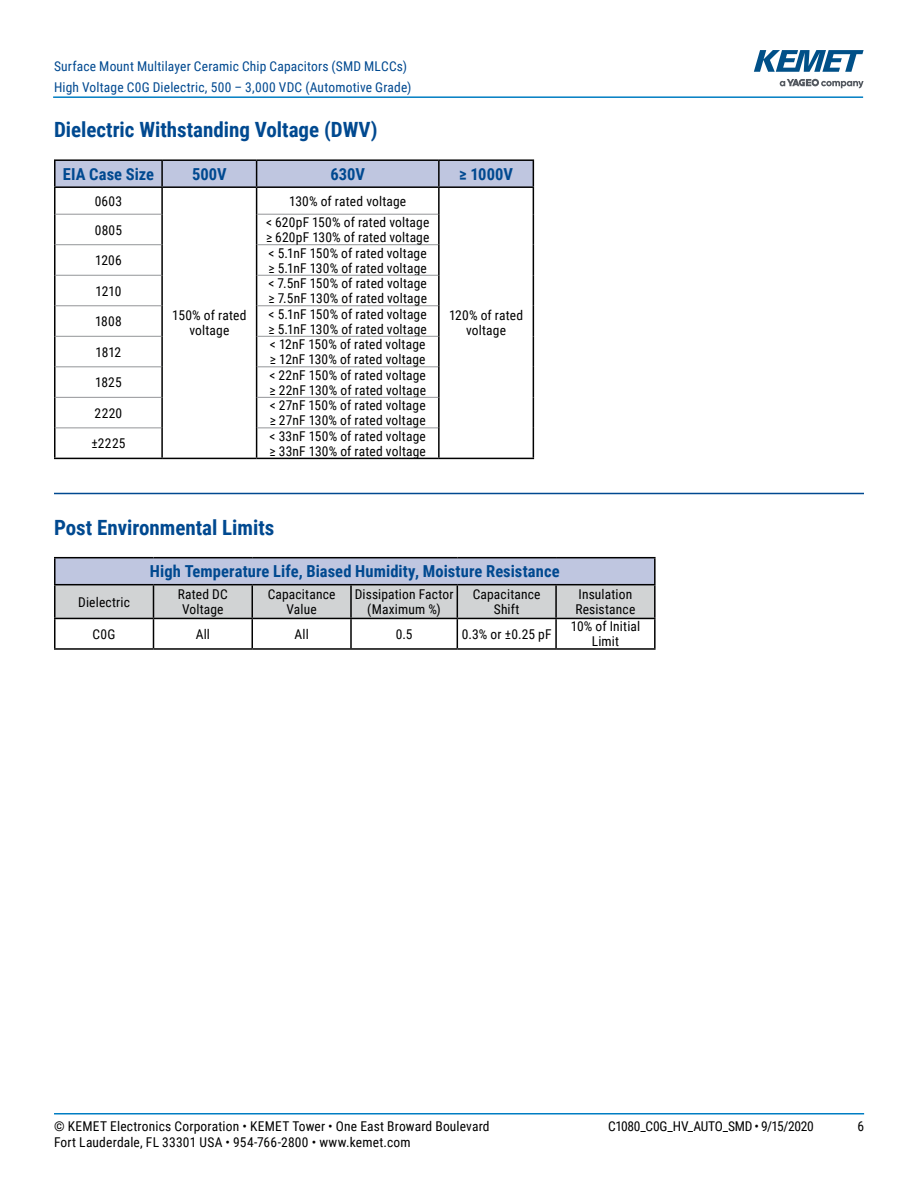
<style>
.page{position:relative;width:918px;height:1188px;background:#fff}
.page>*{position:absolute;margin:0;border:0;box-sizing:border-box;transform-origin:0 0}
.t1{font:700 21px "Roboto Condensed";color:#004990}
.t2{font:700 16.5px "Roboto Condensed";letter-spacing:.005em;color:#004990}
.t3{font:13.5px/15px "Roboto Condensed";letter-spacing:.01em;color:#000}
.t4{font:13.5px/21px "Roboto Condensed";letter-spacing:.015em;color:#004990}
.t5{font:13.5px "Roboto Condensed";letter-spacing:-.025em;color:#000}
</style>
<div class="page">
<hr style="left:54px;top:1113px;width:810px;height:2px;background:#007dc3">
<hr style="left:53px;top:96px;width:810px;height:2px;background:#007dc3">
<svg style="left:780px;top:79px;width:84px;height:9px"></svg>
<svg style="left:754px;top:50px;width:110px;height:22px"></svg>
<hr style="left:54px;top:493px;width:810px;height:1px;background:#004990">
<hr style="left:54px;top:186px;width:108px;height:2px;background:#000">
<svg style="left:55px;top:161px;width:479px;height:53px"></svg>
<hr style="left:161px;top:214px;width:2px;height:31px;background:#000">
<hr style="left:256px;top:214px;width:1px;height:31px;background:#000">
<hr style="left:438px;top:214px;width:2px;height:31px;background:#000">
<hr style="left:533px;top:214px;width:1px;height:31px;background:#000">
<hr style="left:161px;top:245px;width:2px;height:30px;background:#000">
<hr style="left:256px;top:245px;width:1px;height:30px;background:#000">
<hr style="left:438px;top:245px;width:2px;height:30px;background:#000">
<hr style="left:533px;top:245px;width:1px;height:30px;background:#000">
<hr style="left:161px;top:275px;width:2px;height:31px;background:#000">
<hr style="left:256px;top:275px;width:1px;height:31px;background:#000">
<hr style="left:438px;top:275px;width:2px;height:31px;background:#000">
<hr style="left:533px;top:275px;width:1px;height:31px;background:#000">
<hr style="left:161px;top:306px;width:2px;height:30px;background:#000">
<hr style="left:256px;top:306px;width:1px;height:30px;background:#000">
<hr style="left:438px;top:306px;width:2px;height:30px;background:#000">
<hr style="left:533px;top:306px;width:1px;height:30px;background:#000">
<hr style="left:161px;top:336px;width:2px;height:31px;background:#000">
<hr style="left:256px;top:336px;width:1px;height:31px;background:#000">
<hr style="left:438px;top:336px;width:2px;height:31px;background:#000">
<hr style="left:533px;top:336px;width:1px;height:31px;background:#000">
<hr style="left:161px;top:367px;width:2px;height:30px;background:#000">
<hr style="left:256px;top:367px;width:1px;height:30px;background:#000">
<hr style="left:438px;top:367px;width:2px;height:30px;background:#000">
<hr style="left:533px;top:367px;width:1px;height:30px;background:#000">
<hr style="left:161px;top:397px;width:2px;height:31px;background:#000">
<hr style="left:256px;top:397px;width:1px;height:31px;background:#000">
<hr style="left:438px;top:397px;width:2px;height:31px;background:#000">
<hr style="left:533px;top:397px;width:1px;height:31px;background:#000">
<hr style="left:161px;top:428px;width:2px;height:30px;background:#000">
<hr style="left:256px;top:428px;width:1px;height:30px;background:#000">
<hr style="left:438px;top:428px;width:2px;height:30px;background:#000">
<hr style="left:533px;top:428px;width:1px;height:30px;background:#000">
<hr style="left:54px;top:159px;width:108px;height:2px;background:#000">
<hr style="left:54px;top:161px;width:2px;height:25px;background:#000">
<hr style="left:162px;top:159px;width:95px;height:2px;background:#000">
<hr style="left:257px;top:159px;width:182px;height:2px;background:#000">
<hr style="left:439px;top:159px;width:95px;height:2px;background:#000">
<hr style="left:54px;top:188px;width:2px;height:26px;background:#000">
<hr style="left:54px;top:214px;width:2px;height:31px;background:#000">
<hr style="left:54px;top:245px;width:2px;height:30px;background:#000">
<hr style="left:54px;top:275px;width:2px;height:31px;background:#000">
<hr style="left:54px;top:306px;width:2px;height:30px;background:#000">
<hr style="left:54px;top:336px;width:2px;height:31px;background:#000">
<hr style="left:54px;top:367px;width:2px;height:30px;background:#000">
<hr style="left:54px;top:397px;width:2px;height:31px;background:#000">
<hr style="left:54px;top:428px;width:2px;height:30px;background:#000">
<hr style="left:54px;top:458px;width:108px;height:1px;background:#000">
<hr style="left:162px;top:458px;width:95px;height:1px;background:#000">
<hr style="left:257px;top:458px;width:182px;height:1px;background:#000">
<hr style="left:439px;top:458px;width:95px;height:1px;background:#000">
<hr style="left:56px;top:214px;width:105px;height:1px;background:#939598">
<hr style="left:56px;top:244px;width:105px;height:1px;background:#939598">
<hr style="left:56px;top:275px;width:105px;height:1px;background:#939598">
<hr style="left:56px;top:305px;width:105px;height:1px;background:#939598">
<hr style="left:56px;top:336px;width:105px;height:1px;background:#939598">
<hr style="left:56px;top:366px;width:105px;height:1px;background:#939598">
<hr style="left:56px;top:397px;width:105px;height:1px;background:#939598">
<hr style="left:56px;top:428px;width:105px;height:1px;background:#939598">
<hr style="left:257px;top:214px;width:181px;height:1px;background:#939598">
<hr style="left:257px;top:244px;width:181px;height:1px;background:#939598">
<hr style="left:257px;top:275px;width:181px;height:1px;background:#939598">
<hr style="left:257px;top:305px;width:181px;height:1px;background:#939598">
<hr style="left:257px;top:336px;width:181px;height:1px;background:#939598">
<hr style="left:257px;top:366px;width:181px;height:1px;background:#939598">
<hr style="left:257px;top:397px;width:181px;height:1px;background:#939598">
<hr style="left:257px;top:428px;width:181px;height:1px;background:#939598">
<div style="left:55px;top:558px;width:600px;height:27px;background:#bfc6e0"></div>
<hr style="left:54px;top:618px;width:99px;height:1px;background:#000">
<svg style="left:56px;top:585px;width:598px;height:63px"></svg>
<hr style="left:556px;top:618px;width:100px;height:1px;background:#000">
<hr style="left:555px;top:619px;width:2px;height:29px;background:#000">
<hr style="left:54px;top:557px;width:99px;height:1px;background:#000">
<hr style="left:54px;top:558px;width:2px;height:26px;background:#000">
<hr style="left:153px;top:557px;width:99px;height:1px;background:#000">
<hr style="left:252px;top:557px;width:99px;height:1px;background:#000">
<hr style="left:351px;top:557px;width:106px;height:1px;background:#000">
<hr style="left:457px;top:557px;width:99px;height:1px;background:#000">
<hr style="left:556px;top:557px;width:100px;height:1px;background:#000">
<hr style="left:654px;top:558px;width:2px;height:26px;background:#000">
<hr style="left:54px;top:584px;width:99px;height:1px;background:#000">
<hr style="left:54px;top:585px;width:2px;height:33px;background:#000">
<hr style="left:153px;top:584px;width:99px;height:1px;background:#000">
<hr style="left:252px;top:584px;width:99px;height:1px;background:#000">
<hr style="left:351px;top:584px;width:106px;height:1px;background:#000">
<hr style="left:457px;top:584px;width:99px;height:1px;background:#000">
<hr style="left:556px;top:584px;width:100px;height:1px;background:#000">
<hr style="left:654px;top:585px;width:2px;height:33px;background:#000">
<hr style="left:54px;top:619px;width:2px;height:29px;background:#000">
<hr style="left:654px;top:619px;width:2px;height:29px;background:#000">
<hr style="left:54px;top:648px;width:99px;height:2px;background:#000">
<hr style="left:153px;top:648px;width:99px;height:2px;background:#000">
<hr style="left:252px;top:648px;width:99px;height:2px;background:#000">
<hr style="left:351px;top:648px;width:106px;height:2px;background:#000">
<hr style="left:457px;top:648px;width:99px;height:2px;background:#000">
<hr style="left:556px;top:648px;width:100px;height:2px;background:#000">
<p class="t4" style="left:54px;top:55px;width:359px">Surface Mount Multilayer Ceramic Chip Capacitors (SMD MLCCs)<br>High Voltage C0G Dielectric, 500 – 3,000 VDC (Automotive Grade)</p>
<h1 class="t1" style="left:54px;top:115px;width:325px">Dielectric Withstanding Voltage (DWV)</h1>
<p class="t2" style="left:63px;top:162px;width:93px">EIA Case Size</p>
<p class="t2" style="left:192px;top:162px;width:36px">500V</p>
<p class="t2" style="left:330px;top:162px;width:36px">630V</p>
<p class="t2" style="left:459px;top:162px;width:55px">≥ 1000V</p>
<p class="t3" style="left:95px;top:193px;width:29px">0603</p>
<p class="t3" style="left:289px;top:193px;width:119px">130% of rated voltage</p>
<p class="t3" style="left:95px;top:222px;width:29px">0805</p>
<p class="t3" style="left:266px;top:214px;width:165px">&lt; 620pF 150% of rated voltage ≥ 620pF 130% of rated voltage</p>
<p class="t3" style="left:95px;top:252px;width:28px">1206</p>
<p class="t3" style="left:269px;top:245px;width:160px">&lt; 5.1nF 150% of rated voltage ≥ 5.1nF 130% of rated voltage</p>
<p class="t3" style="left:95px;top:283px;width:27px">1210</p>
<p class="t3" style="left:268px;top:275px;width:160px">&lt; 7.5nF 150% of rated voltage ≥ 7.5nF 130% of rated voltage</p>
<p class="t3" style="left:95px;top:313px;width:28px">1808</p>
<p class="t3" style="left:269px;top:306px;width:160px">&lt; 5.1nF 150% of rated voltage ≥ 5.1nF 130% of rated voltage</p>
<p class="t3" style="left:96px;top:344px;width:27px">1812</p>
<p class="t3" style="left:270px;top:336px;width:157px">&lt; 12nF 150% of rated voltage ≥ 12nF 130% of rated voltage</p>
<p class="t3" style="left:95px;top:374px;width:28px">1825</p>
<p class="t3" style="left:269px;top:367px;width:158px">&lt; 22nF 150% of rated voltage ≥ 22nF 130% of rated voltage</p>
<p class="t3" style="left:95px;top:405px;width:29px">2220</p>
<p class="t3" style="left:270px;top:397px;width:158px">&lt; 27nF 150% of rated voltage ≥ 27nF 130% of rated voltage</p>
<p class="t3" style="left:91px;top:435px;width:36px">±2225</p>
<p class="t3" style="left:270px;top:428px;width:158px">&lt; 33nF 150% of rated voltage ≥ 33nF 130% of rated voltage</p>
<p class="t3" style="left:172px;top:308px;width:76px;text-align:center">150% of rated voltage</p>
<p class="t3" style="left:449px;top:308px;width:76px;text-align:center">120% of rated voltage</p>
<h1 class="t1" style="left:54px;top:513px;width:222px">Post Environmental Limits</h1>
<p class="t2" style="left:150px;top:560px;width:411px">High Temperature Life, Biased Humidity, Moisture Resistance</p>
<p class="t3" style="left:78px;top:594px;width:53px">Dielectric</p>
<p class="t3" style="left:178px;top:586px;width:52px;text-align:center">Rated DC<br>Voltage</p>
<p class="t3" style="left:268px;top:586px;width:69px;text-align:center">Capacitance<br>Value</p>
<p class="t3" style="left:355px;top:586px;width:100px;text-align:center">Dissipation Factor (Maximum %)</p>
<p class="t3" style="left:473px;top:586px;width:69px;text-align:center">Capacitance<br>Shift</p>
<p class="t3" style="left:576px;top:586px;width:61px">Insulation<br>Resistance</p>
<p class="t3" style="left:93px;top:626px;width:24px">C0G</p>
<p class="t3" style="left:196px;top:626px;width:16px">All</p>
<p class="t3" style="left:294px;top:626px;width:16px">All</p>
<p class="t3" style="left:396px;top:626px;width:18px">0.5</p>
<p class="t3" style="left:462px;top:626px;width:91px">0.3% or ±0.25 pF</p>
<p class="t3" style="left:571px;top:618px;width:71px;text-align:center">10% of Initial<br>Limit</p>
<p class="t3" style="left:54px;top:1118px;width:437px">© KEMET Electronics Corporation • KEMET Tower • One East Broward Boulevard</p>
<p class="t5" style="left:608px;top:1116px;width:207px">C1080_C0G_HV_AUTO_SMD • 9/15/2020</p>
<p class="t3" style="left:857px;top:1118px;width:8px">6</p>
<p class="t3" style="left:54px;top:1134px;width:358px">Fort Lauderdale, FL 33301 USA • 954-766-2800 • www.kemet.com</p>
</div>
